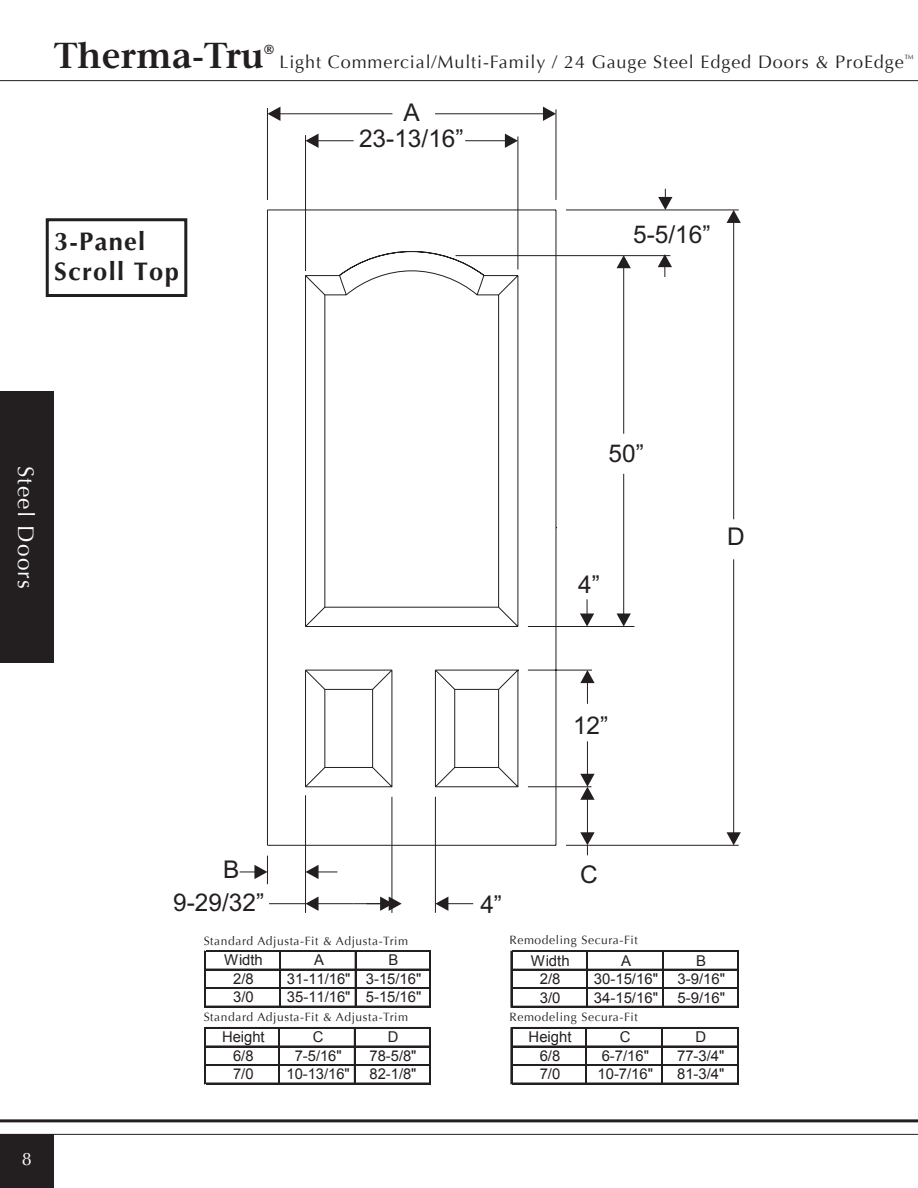
<style>
.page{position:relative;width:918px;height:1188px;background:#fff}
.page>*{position:absolute;margin:0;border:0;box-sizing:border-box;transform-origin:0 0}
.t1{font:600 36px "Stone Serif";color:#231f20}
.t2{font:700 25.5px "Optima";letter-spacing:.05em;color:#231f20}
.t3{font:24.45px/26.7px "Arial";color:#231f20;text-align:center}
.t4{font:22.5px "Optima";letter-spacing:.05em;color:#fff}
.t5{font:18px "Optima";letter-spacing:.05em;color:#231f20}
.t6{font:14.85px "Arial";color:#231f20}
.t7{font:600 13.05px "Stone Serif";color:#231f20}
.t8{font:12px "Optima";letter-spacing:.05em;color:#231f20}
</style>
<div class="page">
<hr style="left:0;top:80px;width:918px;height:1px;background:#231f20">
<hr style="left:0;top:1119px;width:918px;height:3px;background:#231f20">
<hr style="left:0;top:1134px;width:918px;height:1px;background:#231f20">
<div style="left:0;top:1134px;width:54px;height:54px;background:#231f20"></div>
<div style="left:0;top:392px;width:54px;height:271px;background:#231f20"></div>
<hr style="left:733px;top:559px;width:1px;height:274px;background:#231f20">
<svg style="left:727px;top:832px;width:14px;height:13px"></svg>
<hr style="left:733px;top:222px;width:1px;height:297px;background:#231f20">
<svg style="left:727px;top:211px;width:14px;height:12px"></svg>
<hr style="left:566px;top:210px;width:173px;height:1px;background:#231f20">
<hr style="left:566px;top:845px;width:173px;height:1px;background:#231f20">
<svg style="left:658px;top:189px;width:14px;height:21px"></svg>
<svg style="left:658px;top:254px;width:14px;height:23px"></svg>
<hr style="left:456px;top:255px;width:214px;height:1px;background:#231f20">
<hr style="left:623px;top:474px;width:1px;height:141px;background:#231f20">
<hr style="left:528px;top:626px;width:106px;height:1px;background:#231f20">
<svg style="left:617px;top:613px;width:14px;height:13px"></svg>
<hr style="left:623px;top:267px;width:1px;height:167px;background:#231f20">
<svg style="left:617px;top:255px;width:14px;height:13px"></svg>
<svg style="left:580px;top:671px;width:15px;height:33px"></svg>
<hr style="left:587px;top:741px;width:1px;height:34px;background:#231f20">
<svg style="left:580px;top:774px;width:15px;height:81px"></svg>
<hr style="left:528px;top:786px;width:64px;height:1px;background:#231f20">
<svg style="left:580px;top:599px;width:14px;height:27px"></svg>
<hr style="left:528px;top:670px;width:64px;height:1px;background:#231f20">
<hr style="left:556px;top:210px;width:1px;height:635px;background:#231f20">
<hr style="left:267px;top:845px;width:289px;height:1px;background:#231f20">
<svg style="left:326px;top:109px;width:231px;height:679px"></svg>
<svg style="left:505px;top:134px;width:13px;height:2px"></svg>
<svg style="left:326px;top:136px;width:193px;height:768px"></svg>
<hr style="left:317px;top:140px;width:37px;height:1px;background:#231f20">
<hr style="left:279px;top:113px;width:113px;height:1px;background:#231f20">
<svg style="left:326px;top:275px;width:130px;height:638px"></svg>
<svg style="left:239px;top:107px;width:87px;height:806px"></svg>
<svg style="left:254px;top:856px;width:14px;height:28px"></svg>
<hr style="left:204px;top:951px;width:1px;height:57px;background:#231f20">
<hr style="left:205px;top:951px;width:1px;height:57px;background:#231f20">
<hr style="left:355px;top:952px;width:2px;height:56px;background:#231f20">
<hr style="left:429px;top:951px;width:2px;height:57px;background:#231f20">
<hr style="left:279px;top:951px;width:2px;height:57px;background:#231f20">
<hr style="left:206px;top:950px;width:225px;height:1px;background:#231f20">
<hr style="left:206px;top:951px;width:225px;height:1px;background:#231f20">
<hr style="left:206px;top:969px;width:225px;height:1px;background:#231f20">
<hr style="left:206px;top:987px;width:225px;height:1px;background:#231f20">
<hr style="left:206px;top:988px;width:225px;height:1px;background:#231f20">
<hr style="left:206px;top:1006px;width:225px;height:2px;background:#231f20">
<hr style="left:737px;top:951px;width:2px;height:56px;background:#231f20">
<hr style="left:511px;top:951px;width:1px;height:57px;background:#231f20">
<hr style="left:662px;top:952px;width:1px;height:56px;background:#231f20">
<hr style="left:663px;top:952px;width:1px;height:56px;background:#231f20">
<hr style="left:586px;top:952px;width:1px;height:56px;background:#231f20">
<hr style="left:512px;top:950px;width:227px;height:1px;background:#231f20">
<hr style="left:512px;top:951px;width:227px;height:1px;background:#231f20">
<hr style="left:512px;top:969px;width:227px;height:2px;background:#231f20">
<hr style="left:512px;top:987px;width:227px;height:1px;background:#231f20">
<hr style="left:512px;top:988px;width:227px;height:1px;background:#231f20">
<hr style="left:512px;top:1006px;width:227px;height:2px;background:#231f20">
<hr style="left:204px;top:1027px;width:1px;height:57px;background:#231f20">
<hr style="left:205px;top:1027px;width:1px;height:57px;background:#231f20">
<hr style="left:354px;top:1029px;width:2px;height:55px;background:#231f20">
<hr style="left:279px;top:1029px;width:1px;height:55px;background:#231f20">
<hr style="left:206px;top:1027px;width:225px;height:2px;background:#231f20">
<hr style="left:206px;top:1046px;width:225px;height:1px;background:#231f20">
<hr style="left:206px;top:1064px;width:225px;height:2px;background:#231f20">
<hr style="left:206px;top:1083px;width:225px;height:1px;background:#231f20">
<hr style="left:429px;top:1028px;width:2px;height:56px;background:#231f20">
<hr style="left:511px;top:1027px;width:1px;height:57px;background:#231f20">
<hr style="left:661px;top:1029px;width:1px;height:55px;background:#231f20">
<hr style="left:662px;top:1029px;width:1px;height:55px;background:#231f20">
<hr style="left:586px;top:1028px;width:1px;height:56px;background:#231f20">
<hr style="left:512px;top:1027px;width:227px;height:2px;background:#231f20">
<hr style="left:512px;top:1046px;width:227px;height:1px;background:#231f20">
<hr style="left:512px;top:1064px;width:227px;height:2px;background:#231f20">
<hr style="left:512px;top:1083px;width:227px;height:1px;background:#231f20">
<hr style="left:737px;top:1028px;width:2px;height:56px;background:#231f20">
<div style="left:46px;top:218px;width:141px;height:79px;border:3px solid #231f20"></div>
<p class="t1" style="left:54px;top:33px;width:212px">Therma-Tru</p>
<p class="t7" style="left:264px;top:41px;width:11px">®</p>
<p class="t5" style="left:279px;top:51px;width:637px">Light Commercial/Multi-Family / 24 Gauge Steel Edged Doors &amp; ProEdge<sup>™</sup></p>
<p class="t2" style="left:54px;top:226px;width:93px">3-Panel</p>
<p class="t2" style="left:54px;top:257px;width:126px">Scroll Top</p>
<p class="t3" style="left:359px;top:99px;width:106px">A<br>23-13/16”</p>
<p class="t3" style="left:633px;top:221px;width:79px">5-5/16”</p>
<p class="t4" style="left:39px;top:466px;width:124px;rotate:90deg">Steel Doors</p>
<p class="t3" style="left:609px;top:440px;width:37px">50”</p>
<p class="t3" style="left:727px;top:524px;width:19px">D</p>
<p class="t3" style="left:578px;top:571px;width:23px">4”</p>
<p class="t3" style="left:573px;top:712px;width:37px">12”</p>
<p class="t3" style="left:223px;top:857px;width:18px">B</p>
<p class="t3" style="left:580px;top:861px;width:19px">C</p>
<p class="t3" style="left:173px;top:889px;width:93px">9-29/32”</p>
<p class="t3" style="left:480px;top:891px;width:23px">4”</p>
<p class="t8" style="left:204px;top:933px;width:206px">Standard Adjusta-Fit &amp; Adjusta-Trim</p>
<p class="t8" style="left:510px;top:933px;width:130px">Remodeling Secura-Fit</p>
<p class="t6" style="left:224px;top:952px;width:40px">Width</p>
<p class="t6" style="left:314px;top:952px;width:11px">A</p>
<p class="t6" style="left:389px;top:952px;width:11px">B</p>
<p class="t6" style="left:233px;top:970px;width:22px">2/8</p>
<p class="t6" style="left:287px;top:970px;width:136px">31-11/16" 3-15/16"</p>
<p class="t6" style="left:233px;top:989px;width:22px">3/0</p>
<p class="t6" style="left:287px;top:989px;width:136px">35-11/16" 5-15/16"</p>
<p class="t6" style="left:531px;top:952px;width:40px">Width</p>
<p class="t6" style="left:621px;top:952px;width:11px">A</p>
<p class="t6" style="left:696px;top:952px;width:11px">B</p>
<p class="t6" style="left:540px;top:970px;width:22px">2/8</p>
<p class="t6" style="left:594px;top:970px;width:66px">30-15/16"</p>
<p class="t6" style="left:678px;top:970px;width:49px">3-9/16"</p>
<p class="t6" style="left:540px;top:989px;width:22px">3/0</p>
<p class="t6" style="left:594px;top:989px;width:66px">34-15/16"</p>
<p class="t6" style="left:678px;top:989px;width:49px">5-9/16"</p>
<p class="t8" style="left:204px;top:1010px;width:206px">Standard Adjusta-Fit &amp; Adjusta-Trim</p>
<p class="t8" style="left:510px;top:1010px;width:130px">Remodeling Secura-Fit</p>
<p class="t6" style="left:222px;top:1029px;width:44px">Height</p>
<p class="t6" style="left:313px;top:1029px;width:12px">C</p>
<p class="t6" style="left:388px;top:1029px;width:12px">D</p>
<p class="t6" style="left:233px;top:1047px;width:22px">6/8</p>
<p class="t6" style="left:295px;top:1047px;width:49px">7-5/16"</p>
<p class="t6" style="left:370px;top:1047px;width:48px">78-5/8"</p>
<p class="t6" style="left:233px;top:1066px;width:22px">7/0</p>
<p class="t6" style="left:287px;top:1066px;width:65px">10-13/16"</p>
<p class="t6" style="left:370px;top:1066px;width:48px">82-1/8"</p>
<p class="t6" style="left:529px;top:1029px;width:44px">Height</p>
<p class="t6" style="left:620px;top:1029px;width:12px">C</p>
<p class="t6" style="left:695px;top:1029px;width:12px">D</p>
<p class="t6" style="left:540px;top:1047px;width:22px">6/8</p>
<p class="t6" style="left:602px;top:1047px;width:49px">6-7/16"</p>
<p class="t6" style="left:677px;top:1047px;width:49px">77-3/4"</p>
<p class="t6" style="left:540px;top:1066px;width:22px">7/0</p>
<p class="t6" style="left:598px;top:1066px;width:57px">10-7/16"</p>
<p class="t6" style="left:677px;top:1066px;width:49px">81-3/4"</p>
</div>
